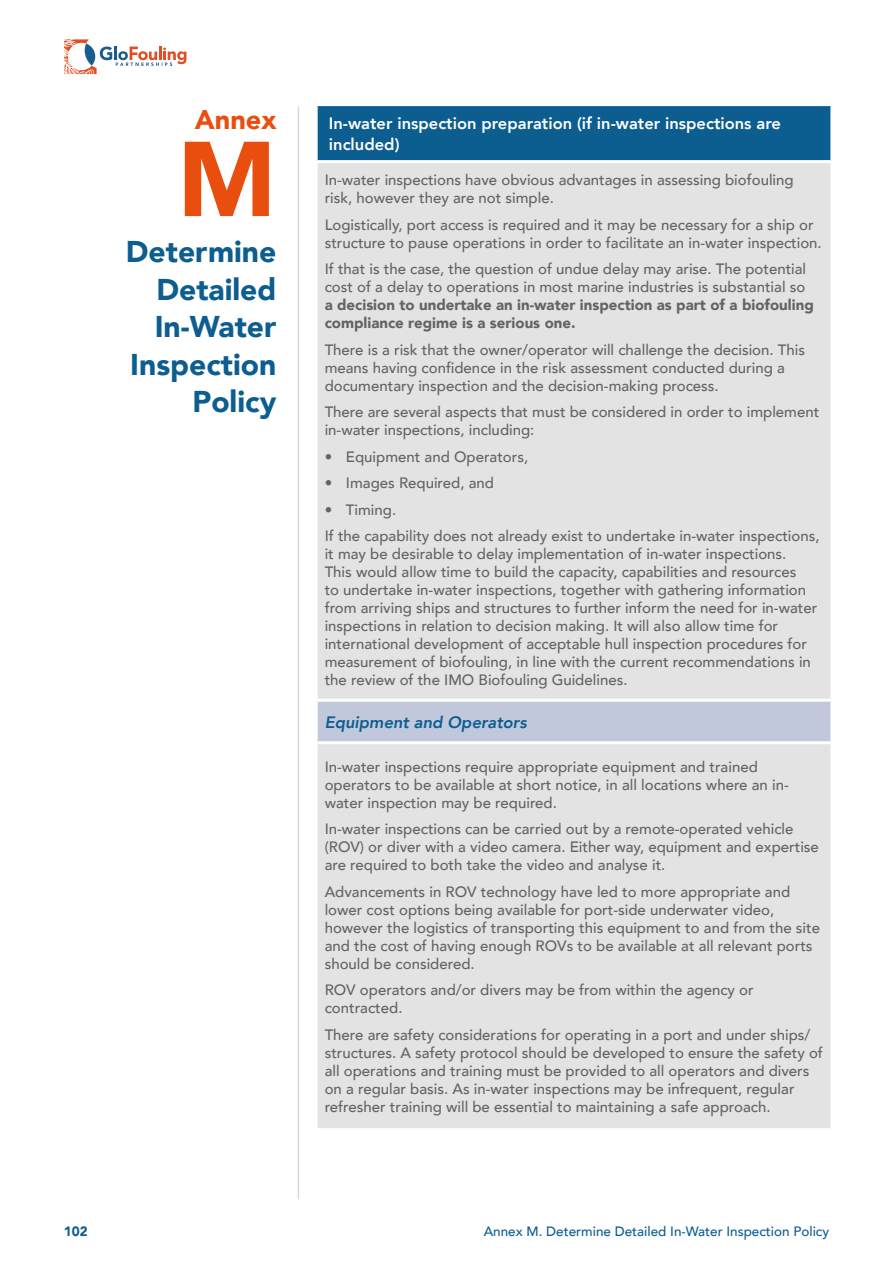
<style>
.page{position:relative;width:893px;height:1263px;background:#fff}
.page>*{position:absolute;margin:0;border:0;box-sizing:border-box;transform-origin:0 0}
.t1{font:900 105px "Avenir";color:#e94e0f}
.t2{font:900 30px/37.5px "Avenir";color:#0c5d90;text-align:right}
.t3{font:900 27px "Avenir";color:#e94e0f}
.t4{font:800 16.5px/21px "Avenir";color:#fff}
.t5{font:italic 800 16.5px "Avenir";color:#0c5d90}
.t6{font:500 15px/18px "Avenir";color:#646363}
.t7{font:900 15px/18px "Avenir";color:#646363}
.t8{font:500 13.5px "Avenir";color:#0c5d90}
.t9{font:900 13.5px "Avenir";color:#0c5d90}
</style>
<div class="page">
<svg style="left:64px;top:39px;width:122px;height:36px"></svg>
<hr style="left:298px;top:106px;width:1px;height:1093px;background:#dadada">
<div style="left:316px;top:105px;width:516px;height:57px;background:#0c5d90"></div>
<div style="left:318px;top:163px;width:512px;height:965px;background:#e3e3e3"></div>
<div style="left:316px;top:700px;width:516px;height:43px;background:#c1c8dc"></div>
<hr style="left:315px;top:103px;width:518px;height:3px;background:#fff">
<hr style="left:315px;top:106px;width:3px;height:54px;background:#fff">
<hr style="left:830px;top:106px;width:3px;height:54px;background:#fff">
<hr style="left:315px;top:160px;width:518px;height:3px;background:#fff">
<hr style="left:315px;top:699px;width:518px;height:3px;background:#fff">
<hr style="left:315px;top:702px;width:3px;height:39px;background:#fff">
<hr style="left:830px;top:702px;width:3px;height:39px;background:#fff">
<hr style="left:315px;top:741px;width:518px;height:3px;background:#fff">
<h3 class="t3" style="left:195px;top:97px;width:83px">Annex</h3>
<h1 class="t1" style="left:177px;top:90px;width:101px">M</h1>
<h2 class="t2" style="left:126px;top:232px;width:152px">Determine</h2>
<h2 class="t2" style="left:130px;top:270px;width:148px">Detailed<br>In-Water<br>Inspection<br>Policy</h2>
<p class="t4" style="left:329px;top:113px;width:453px">In-water inspection preparation (if in-water inspections are included)</p>
<p class="t6" style="left:325px;top:170px;width:471px">In-water inspections have obvious advantages in assessing biofouling risk, however they are not simple.</p>
<p class="t6" style="left:325px;top:215px;width:499px">Logistically, port access is required and it may be necessary for a ship or structure to pause operations in order to facilitate an in-water inspection.</p>
<p class="t6" style="left:325px;top:259px;width:483px">If that is the case, the question of undue delay may arise. The potential cost of a delay to operations in most marine industries is substantial so</p>
<p class="t7" style="left:325px;top:295px;width:491px">a decision to undertake an in-water inspection as part of a biofouling compliance regime is a serious one.</p>
<p class="t6" style="left:325px;top:340px;width:482px">There is a risk that the owner/operator will challenge the decision. This means having confidence in the risk assessment conducted during a documentary inspection and the decision-making process.</p>
<p class="t6" style="left:325px;top:402px;width:496px">There are several aspects that must be considered in order to implement in-water inspections, including:</p>
<p class="t6" style="left:325px;top:447px;width:205px">• Equipment and Operators,</p>
<p class="t6" style="left:325px;top:473px;width:171px">• Images Required, and</p>
<p class="t6" style="left:325px;top:495px;width:496px;line-height:26.5px">• Timing.<br>If the capability does not already exist to undertake in-water inspections,</p>
<p class="t6" style="left:325px;top:544px;width:494px">it may be desirable to delay implementation of in-water inspections.<br>This would allow time to build the capacity, capabilities and resources<br>to undertake in-water inspections, together with gathering information from arriving ships and structures to further inform the need for in-water inspections in relation to decision making. It will also allow time for international development of acceptable hull inspection procedures for measurement of biofouling, in line with the current recommendations in the review of the IMO Biofouling Guidelines.</p>
<p class="t5" style="left:325px;top:712px;width:203px">Equipment and Operators</p>
<p class="t6" style="left:325px;top:756px;width:466px">In-water inspections require appropriate equipment and trained operators to be available at short notice, in all locations where an in&shy;water inspection may be required.</p>
<p class="t6" style="left:325px;top:819px;width:496px">In-water inspections can be carried out by a remote-operated vehicle (ROV) or diver with a video camera. Either way, equipment and expertise are required to both take the video and analyse it.</p>
<p class="t6" style="left:325px;top:881px;width:497px">Advancements in ROV technology have led to more appropriate and lower cost options being available for port-side underwater video, however the logistics of transporting this equipment to and from the site and the cost of having enough ROVs to be available at all relevant ports should be considered.</p>
<p class="t6" style="left:325px;top:980px;width:431px">ROV operators and/or divers may be from within the agency or contracted.</p>
<p class="t6" style="left:325px;top:1024px;width:500px">There are safety considerations for operating in a port and under ships/ structures. A safety protocol should be developed to ensure the safety of all operations and training must be provided to all operators and divers on a regular basis. As in-water inspections may be infrequent, regular refresher training will be essential to maintaining a safe approach.</p>
<p class="t9" style="left:64px;top:1220px;width:25px">102</p>
<p class="t8" style="left:484px;top:1220px;width:347px">Annex M. Determine Detailed In-Water Inspection Policy</p>
</div>
